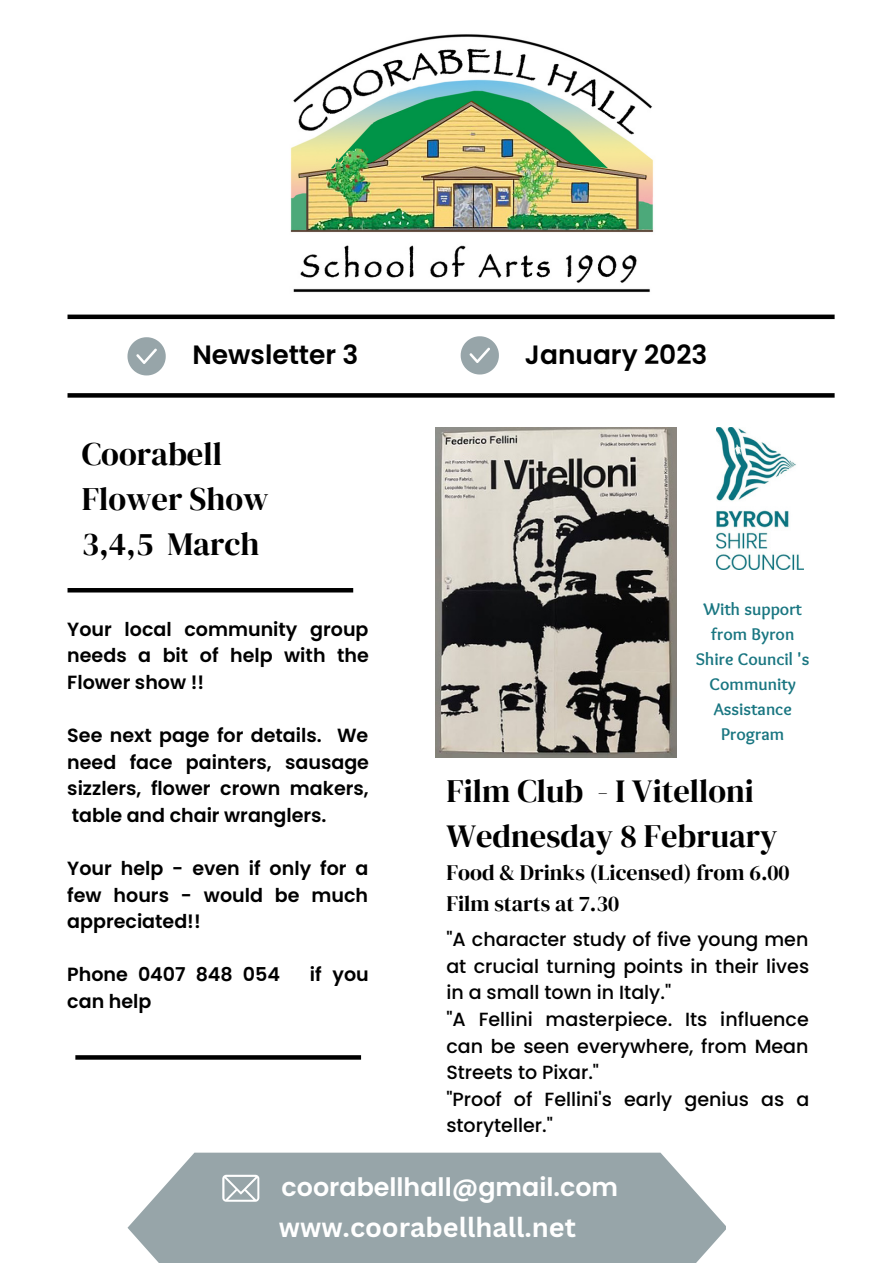
<style>
.page{position:relative;width:893px;height:1264px;background:#fff}
.page>*{position:absolute;margin:0;border:0;box-sizing:border-box;transform-origin:0 0}
.t1{font:32.55px/45px "DM Serif Display";color:#000}
.t2{font:32.4px/45px "DM Serif Display";color:#000}
.t3{font:700 27px "Canva Sans";color:#fff}
.t4{font:600 26.55px "Poppins";color:#000}
.t5{font:600 25.35px "Poppins";color:#fff}
.t6{font:21.9px/30.3px "DM Serif Display";color:#000}
.t7{font:600 19.05px/26.5px "Poppins";color:#000;text-align:justify}
.t8{font:500 19.05px/26.5px "Poppins";color:#000}
.t9{font:700 17.4px/25px "Sukar";color:#197681;text-align:center}
</style>
<div class="page">
<img style="left:278px;top:34px;width:387px;height:286px">
<div style="left:67px;top:314px;width:767px;height:5px;background:#000"></div>
<svg style="left:67px;top:393px;width:767px;height:4px;background:#090909"></svg>
<svg style="left:127px;top:1152px;width:598px;height:110px;background:#a1adb1"></svg>
<svg style="left:127px;top:337px;width:39px;height:38px"></svg>
<svg style="left:460px;top:336px;width:39px;height:38px"></svg>
<svg style="left:222px;top:1174px;width:37px;height:27px"></svg>
<svg style="left:75px;top:1055px;width:286px;height:4px"></svg>
<hr style="left:67px;top:588px;width:286px;height:4px;background:#000">
<img style="left:435px;top:428px;width:241px;height:329px">
<img style="left:716px;top:428px;width:87px;height:141px">
<h3 class="t4" style="left:192px;top:335px;width:167px">Newsletter 3</h3>
<h3 class="t4" style="left:525px;top:335px;width:184px">January 2023</h3>
<h1 class="t1" style="left:82px;top:430px;width:188px">Coorabell<br>Flower Show<br>3,4,5 March</h1>
<p class="t7" style="left:67px;top:616px;width:303px">Your local community group needs a bit of help with the Flower show !!</p>
<p class="t7" style="left:67px;top:722px;width:303px">See next page for details. We need face painters, sausage sizzlers, flower crown makers, table and chair wranglers.</p>
<p class="t7" style="left:67px;top:855px;width:302px">Your help - even if only for a few hours - would be much appreciated!!</p>
<p class="t7" style="left:67px;top:961px;width:214px">Phone 0407 848 054</p>
<p class="t7" style="left:310px;top:961px;width:60px">if you</p>
<p class="t7" style="left:67px;top:987px;width:86px">can help</p>
<p class="t9" style="left:696px;top:598px;width:115px">With support from Byron<br>Shire Council 's<br>Community<br>Assistance<br>Program</p>
<h2 class="t2" style="left:446px;top:767px;width:332px">Film Club - I Vitelloni<br>Wednesday 8 February</h2>
<p class="t6" style="left:446px;top:857px;width:345px">Food &amp; Drinks (Licensed) from 6.00<br>Film starts at 7.30</p>
<p class="t8" style="left:446px;top:926px;width:364px">"A character study of five young men at crucial turning points in their lives in a small town in Italy."<br>"A Fellini masterpiece. Its influence can be seen everywhere, from Mean<br>Streets to Pixar."<br>"Proof of Fellini's early genius as a storyteller."</p>
<h3 class="t5" style="left:281px;top:1169px;width:338px">coorabellhall@gmail.com</h3>
<h3 class="t3" style="left:279px;top:1208px;width:298px">www.coorabellhall.net</h3>
</div>
